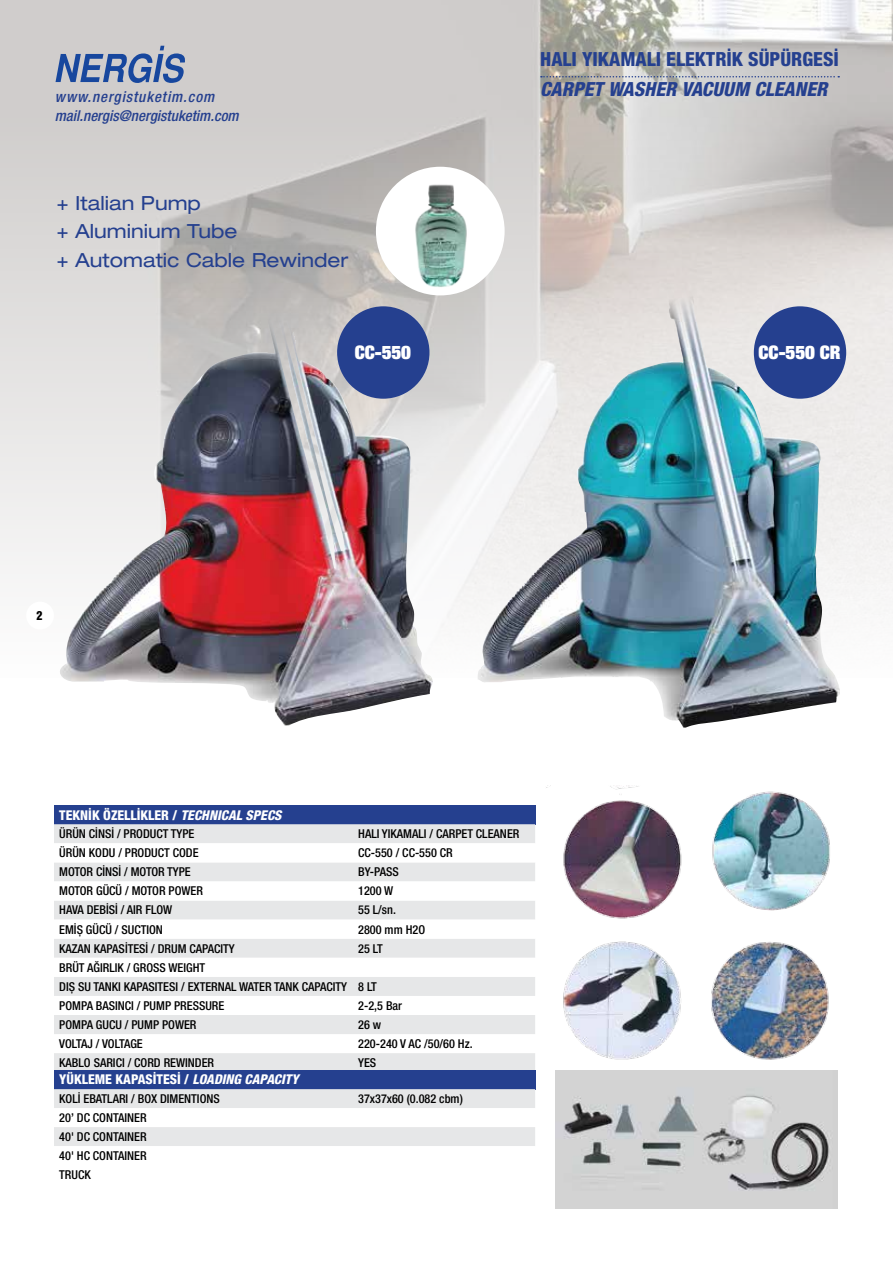
<style>
.page{position:relative;width:893px;height:1263px;background:#fff}
.page>*{position:absolute;margin:0;border:0;box-sizing:border-box;transform-origin:0 0}
.t1{font:expanded 19.5px/28.5px "Helvetica Neue LT Pro";color:#25408f}
.t2{font:800 condensed 19.5px "Helvetica Neue LT Pro";color:#25408f}
.t3{font:italic 800 condensed 19.5px "Helvetica Neue LT Pro";color:#25408f}
.t4{font:900 condensed 18.75px "Helvetica Neue LT Pro";color:#fff}
.t5{font:italic 500 condensed 15px/19.2px "Helvetica Neue LT Pro";color:#25408f}
.t6{font:800 condensed 13.5px "Helvetica Neue LT Pro";color:#fff}
.t7{font:500 condensed 12.3px/19px "Helvetica Neue LT Pro";color:#000}
.t8{font:12px "Helvetica Condensed Black Tr";color:#000}
.s1{font-style:italic}
</style>
<div class="page">
<img style="left:0;top:0;width:893px;height:626px">
<img style="left:477px;top:282px;width:367px;height:445px">
<img style="left:54px;top:319px;width:381px;height:407px">
<div style="left:26px;top:602px;width:28px;height:27px;background:#fff;border-radius:50%"></div>
<div style="left:54px;top:805px;width:481px;height:19px;background:#25408f"></div>
<svg style="left:54px;top:824px;width:481px;height:246px;fill:#e6e7e8"></svg>
<svg style="left:54px;top:843px;width:481px;height:134px"></svg>
<div style="left:754px;top:306px;width:92px;height:93px;background:#25408f;border-radius:50%"></div>
<div style="left:337px;top:306px;width:92px;height:93px;background:#25408f;border-radius:50%"></div>
<svg style="left:56px;top:46px;width:129px;height:37px;background:#8697b9"></svg>
<svg style="left:541px;top:76px;width:298px;height:1px"></svg>
<div style="left:54px;top:1070px;width:481px;height:19px;background:#25408f"></div>
<svg style="left:54px;top:1089px;width:481px;height:57px"></svg>
<img style="left:546px;top:786px;width:284px;height:274px">
<img style="left:556px;top:1070px;width:282px;height:139px">
<div style="left:376px;top:167px;width:129px;height:128px;background:#fff;border-radius:50%"></div>
<img style="left:415px;top:184px;width:52px;height:103px">
<p class="t5" style="left:55px;top:87px;width:185px">www.nergistuketim.com mail.nergis@nergistuketim.com</p>
<h1 class="t1" style="left:57px;top:188px;width:293px">+ Italian Pump<br>+ Aluminium Tube<br>+ Automatic Cable Rewinder</h1>
<h1 class="t2" style="left:540px;top:47px;width:300px">HALI YIKAMALI ELEKTRİK SÜPÜRGESİ</h1>
<h1 class="t3" style="left:540px;top:77px;width:289px">CARPET WASHER VACUUM CLEANER</h1>
<h2 class="t4" style="left:355px;top:340px;width:58px">CC-550</h2>
<h2 class="t4" style="left:759px;top:340px;width:84px">CC-550 CR</h2>
<p class="t8" style="left:37px;top:608px;width:7px">2</p>
<p class="t6" style="left:59px;top:806px;width:224px">TEKNİK ÖZELLİKLER / <span class="s1">TECHNICAL SPECS</span></p>
<p class="t7" style="left:59px;top:824px;width:137px">ÜRÜN CİNSİ / PRODUCT TYPE</p>
<p class="t7" style="left:358px;top:824px;width:163px">HALI YIKAMALI / CARPET CLEANER</p>
<p class="t7" style="left:59px;top:843px;width:141px">ÜRÜN KODU / PRODUCT CODE</p>
<p class="t7" style="left:358px;top:843px;width:96px">CC-550 / CC-550 CR</p>
<p class="t7" style="left:59px;top:862px;width:133px">MOTOR CİNSİ / MOTOR TYPE</p>
<p class="t7" style="left:358px;top:862px;width:42px">BY-PASS</p>
<p class="t7" style="left:59px;top:881px;width:145px">MOTOR GÜCÜ / MOTOR POWER</p>
<p class="t7" style="left:358px;top:881px;width:37px">1200 W</p>
<p class="t7" style="left:59px;top:900px;width:115px">HAVA DEBİSİ / AIR FLOW</p>
<p class="t7" style="left:358px;top:900px;width:39px">55 L/sn.</p>
<p class="t7" style="left:59px;top:919px;width:105px">EMİŞ GÜCÜ / SUCTION</p>
<p class="t7" style="left:358px;top:919px;width:68px">2800 mm H2O</p>
<p class="t7" style="left:59px;top:938px;width:177px">KAZAN KAPASİTESİ / DRUM CAPACITY</p>
<p class="t7" style="left:358px;top:938px;width:26px">25 LT</p>
<p class="t7" style="left:59px;top:958px;width:319px">BRÜT AĞIRLIK / GROSS WEIGHT<br>DIŞ SU TANKI KAPASITESI / EXTERNAL WATER TANK CAPACITY 8 LT<br>POMPA BASINCI / PUMP PRESSURE</p>
<p class="t7" style="left:358px;top:996px;width:45px">2-2,5 Bar</p>
<p class="t7" style="left:59px;top:1015px;width:139px">POMPA GUCU / PUMP POWER</p>
<p class="t7" style="left:358px;top:1015px;width:25px">26 w</p>
<p class="t7" style="left:59px;top:1034px;width:85px">VOLTAJ / VOLTAGE</p>
<p class="t7" style="left:358px;top:1034px;width:116px">220-240 V AC /50/60 Hz.</p>
<p class="t7" style="left:59px;top:1053px;width:156px">KABLO SARICI / CORD REWINDER</p>
<p class="t7" style="left:358px;top:1053px;width:20px">YES</p>
<p class="t6" style="left:59px;top:1071px;width:241px">YÜKLEME KAPASİTESİ / <span class="s1">LOADING CAPACITY</span></p>
<p class="t7" style="left:59px;top:1089px;width:162px">KOLİ EBATLARI / BOX DIMENTIONS</p>
<p class="t7" style="left:358px;top:1089px;width:106px">37x37x60 (0.082 cbm)</p>
<p class="t7" style="left:59px;top:1108px;width:89px;text-align:justify">20’ DC CONTAINER 40' DC CONTAINER 40' HC CONTAINER TRUCK</p>
</div>
